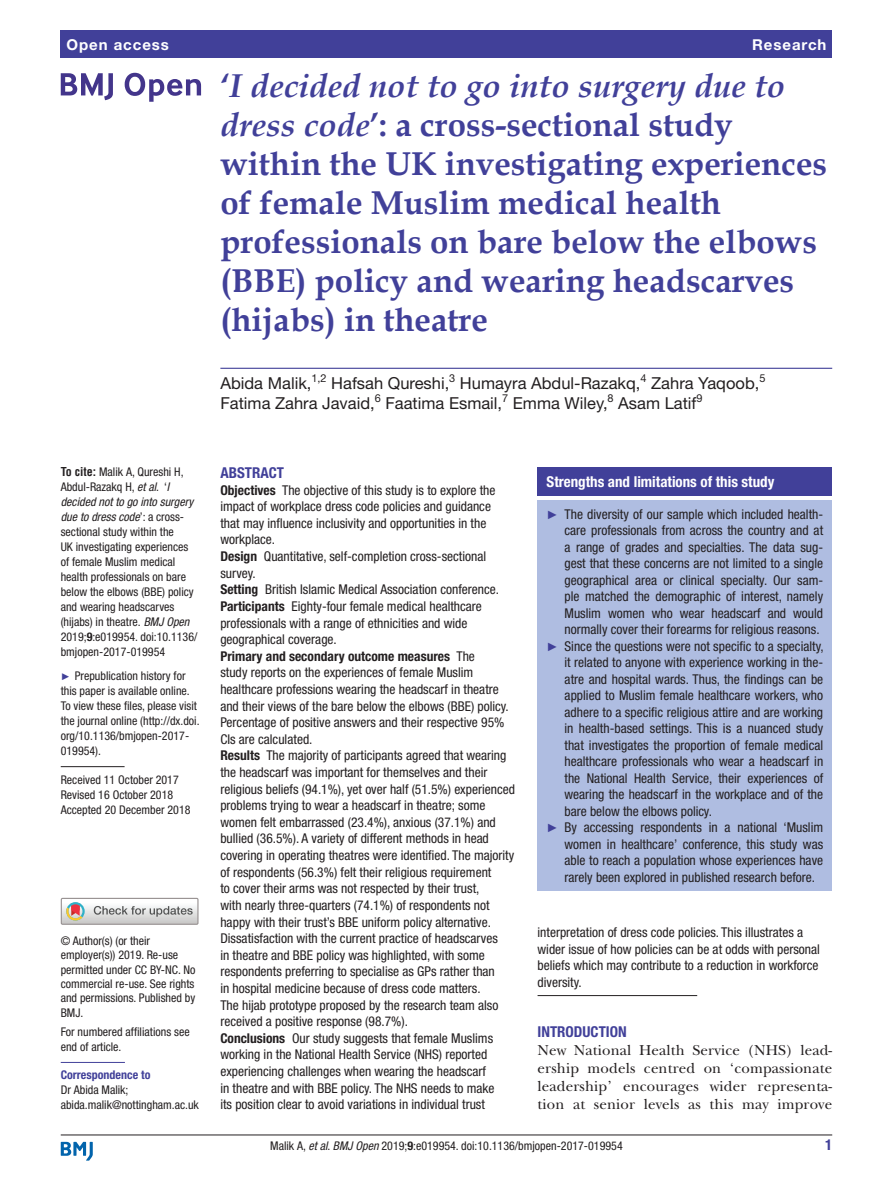
<style>
.page{position:relative;width:893px;height:1191px;background:#fff}
.page>*{position:absolute;margin:0;border:0;box-sizing:border-box;transform-origin:0 0}
.t1{font:700 33px/39px "Book Antiqua";color:#414099}
.t2{font:16.5px "Helvetica Neue LT Std";color:#231f20}
.t3{font:15px/18px "New Baskerville";letter-spacing:.01em;color:#231f20;text-align:justify}
.t4{font:700 condensed 15px "Helvetica Neue LT Std";color:#fff}
.t5{font:700 condensed 15px "Helvetica Neue LT Std";color:#414099}
.t6{font:700 15px "Helvetica Neue LT Std";letter-spacing:.065em;color:#fff}
.t7{font:condensed 13.5px/16.6px "Helvetica Neue LT Std";color:#231f20}
.t8{font:condensed 12px/15px "Helvetica Neue LT Std";color:#231f20}
.t9{font:700 condensed 12px "Helvetica Neue LT Std";color:#414099}
.t10{font:10.95px "Helvetica Neue LT Std";color:#231f20}
.s1{font-style:italic}
.s2{font-family:"Helvetica LT Std";font-weight:700}
.s3{font-weight:700}
.s4{font-family:"Arial";font-stretch:normal;font-size:9.75px;color:#414099}
.s5{font-family:"Arial";font-stretch:normal;font-size:12px;color:#414099}
</style>
<div class="page">
<hr style="left:61px;top:1134px;width:771px;height:1px;background:#231f20">
<svg style="left:61px;top:1141px;width:32px;height:19px"></svg>
<div style="left:61px;top:31px;width:771px;height:27px;background:#414099"></div>
<hr style="left:220px;top:368px;width:612px;height:1px;background:#414099">
<hr style="left:61px;top:766px;width:64px;height:1px;background:#231f20">
<hr style="left:61px;top:1062px;width:64px;height:1px;background:#414099">
<svg style="left:61px;top:73px;width:52px;height:27px"></svg>
<svg style="left:125px;top:73px;width:76px;height:29px"></svg>
<div style="left:61px;top:897px;width:138px;height:27px;border:1px solid #969090"></div>
<svg style="left:61px;top:898px;width:137px;height:26px"></svg>
<hr style="left:538px;top:995px;width:159px;height:1px;background:#231f20">
<div style="left:538px;top:467px;width:294px;height:29px;background:#414099"></div>
<div style="left:538px;top:500px;width:294px;height:391px;background:#afbde1"></div>
<p class="t6" style="left:66px;top:35px;width:104px">Open access</p>
<p class="t6" style="left:752px;top:35px;width:76px">Research</p>
<p class="t1" style="left:220px;top:66px;width:608px">‘<span class="s1">I decided not to go into surgery due to dress code</span>’: a cross-sectional study within the UK investigating experiences of female Muslim medical health professionals on bare below the elbows (BBE) policy and wearing headscarves (hijabs) in theatre</p>
<p class="t2" style="left:220px;top:374px;width:93px">Abida Malik,</p>
<p class="t10" style="left:311px;top:371px;width:17px">1,2</p>
<p class="t2" style="left:331px;top:374px;width:119px">Hafsah Qureshi,</p>
<p class="t10" style="left:449px;top:371px;width:8px">3</p>
<p class="t2" style="left:460px;top:374px;width:182px">Humayra Abdul-Razakq,</p>
<p class="t10" style="left:640px;top:371px;width:8px">4</p>
<p class="t2" style="left:651px;top:374px;width:110px">Zahra Yaqoob,</p>
<p class="t10" style="left:759px;top:371px;width:8px">5</p>
<p class="t2" style="left:220px;top:393px;width:156px">Fatima Zahra Javaid,</p>
<p class="t10" style="left:375px;top:391px;width:8px">6</p>
<p class="t2" style="left:385px;top:393px;width:118px">Faatima Esmail,</p>
<p class="t10" style="left:502px;top:391px;width:8px">7</p>
<p class="t2" style="left:513px;top:393px;width:96px">Emma Wiley,</p>
<p class="t10" style="left:608px;top:391px;width:8px">8</p>
<p class="t2" style="left:618px;top:393px;width:80px">Asam Latif</p>
<p class="t10" style="left:696px;top:391px;width:8px">9</p>
<p class="t8" style="left:61px;top:464px;width:138px"><span class="s2">To cite:</span> Malik A, Qureshi H,<br>Abdul-Razakq H, <span class="s1">et al</span>. ‘<span class="s1">I decided not to go into surgery due to dress code</span>’: a cross&shy;sectional study within the<br>UK investigating experiences of female Muslim medical health professionals on bare below the elbows (BBE) policy and wearing headscarves (hijabs) in theatre. <span class="s1">BMJ Open<br></span>2019;<span class="s3">9</span>:e019954. doi:10.1136/ bmjopen-2017-019954</p>
<p class="t8" style="left:61px;top:668px;width:140px"><span class="s4">►</span> Prepublication history for this paper is available online.<br>To view these files, please visit the journal online (http://dx.doi. org/10.1136/bmjopen-2017-<br>019954).</p>
<p class="t8" style="left:61px;top:771px;width:131px">Received 11 October 2017<br>Revised 16 October 2018<br>Accepted 20 December 2018</p>
<p class="t8" style="left:61px;top:933px;width:136px;line-height:14.4px">© Author(s) (or their employer(s)) 2019. Re-use permitted under CC BY-NC. No commercial re-use. See rights and permissions. Published by<br>BMJ.</p>
<p class="t8" style="left:61px;top:1024px;width:130px">For numbered affiliations see end of article.</p>
<p class="t9" style="left:61px;top:1067px;width:91px">Correspondence to</p>
<p class="t8" style="left:61px;top:1082px;width:140px">Dr Abida Malik; abida.malik@nottingham.ac.uk</p>
<p class="t5" style="left:220px;top:463px;width:65px">Abstract</p>
<p class="t7" style="left:220px;top:481px;width:296px"><span class="s3">Objectives</span> The objective of this study is to explore the impact of workplace dress code policies and guidance<br>that may influence inclusivity and opportunities in the workplace.<br><span class="s3">Design</span> Quantitative, self-completion cross-sectional survey.<br><span class="s3">Setting</span> British Islamic Medical Association conference.<br><span class="s3">Participants</span> Eighty-four female medical healthcare professionals with a range of ethnicities and wide geographical coverage.<br><span class="s3">Primary and secondary outcome measures</span> The<br>study reports on the experiences of female Muslim healthcare professions wearing the headscarf in theatre and their views of the bare below the elbows (BBE) policy.<br>Percentage of positive answers and their respective 95% CIs are calculated.<br><span class="s3">Results</span> The majority of participants agreed that wearing the headscarf was important for themselves and their religious beliefs (94.1%), yet over half (51.5%) experienced problems trying to wear a headscarf in theatre; some women felt embarrassed (23.4%), anxious (37.1%) and bullied (36.5%). A variety of different methods in head covering in operating theatres were identified. The majority of respondents (56.3%) felt their religious requirement<br>to cover their arms was not respected by their trust,<br>with nearly three-quarters (74.1%) of respondents not happy with their trust’s BBE uniform policy alternative.<br>Dissatisfaction with the current practice of headscarves<br>in theatre and BBE policy was highlighted, with some respondents preferring to specialise as GPs rather than<br>in hospital medicine because of dress code matters.<br>The hijab prototype proposed by the research team also received a positive response (98.7%).<br><span class="s3">Conclusions</span> Our study suggests that female Muslims working in the National Health Service (NHS) reported experiencing challenges when wearing the headscarf<br>in theatre and with BBE policy. The NHS needs to make<br>its position clear to avoid variations in individual trust</p>
<p class="t4" style="left:547px;top:472px;width:229px">Strengths and limitations of this study</p>
<p class="t7" style="left:547px;top:505px;width:278px"><span class="s5">►</span> The diversity of our sample which included health-</p>
<p class="t7" style="left:565px;top:522px;width:260px">care professionals from across the country and at</p>
<p class="t7" style="left:565px;top:538px;width:260px">a range of grades and specialties. The data sug-</p>
<p class="t7" style="left:565px;top:555px;width:260px">gest that these concerns are not limited to a single</p>
<p class="t7" style="left:565px;top:571px;width:260px">geographical area or clinical specialty. Our sam-</p>
<p class="t7" style="left:565px;top:588px;width:260px">ple matched the demographic of interest, namely</p>
<p class="t7" style="left:565px;top:604px;width:260px">Muslim women who wear headscarf and would</p>
<p class="t7" style="left:565px;top:621px;width:257px">normally cover their forearms for religious reasons.</p>
<p class="t7" style="left:547px;top:637px;width:279px"><span class="s5">►</span> Since the questions were not specific to a specialty,</p>
<p class="t7" style="left:565px;top:654px;width:260px">it related to anyone with experience working in the-</p>
<p class="t7" style="left:565px;top:670px;width:260px">atre and hospital wards. Thus, the findings can be</p>
<p class="t7" style="left:565px;top:687px;width:260px">applied to Muslim female healthcare workers, who</p>
<p class="t7" style="left:565px;top:703px;width:260px">adhere to a specific religious attire and are working</p>
<p class="t7" style="left:565px;top:720px;width:260px">in health-based settings. This is a nuanced study</p>
<p class="t7" style="left:565px;top:736px;width:260px">that investigates the proportion of female medical</p>
<p class="t7" style="left:565px;top:753px;width:260px">healthcare professionals who wear a headscarf in</p>
<p class="t7" style="left:565px;top:769px;width:260px">the National Health Service, their experiences of</p>
<p class="t7" style="left:565px;top:786px;width:260px">wearing the headscarf in the workplace and of the</p>
<p class="t7" style="left:565px;top:802px;width:149px">bare below the elbows policy.</p>
<p class="t7" style="left:547px;top:819px;width:278px"><span class="s5">►</span> By accessing respondents in a national ‘Muslim</p>
<p class="t7" style="left:565px;top:835px;width:260px">women in healthcare’ conference, this study was</p>
<p class="t7" style="left:565px;top:852px;width:260px">able to reach a population whose experiences have</p>
<p class="t7" style="left:565px;top:868px;width:252px">rarely been explored in published research before.</p>
<p class="t7" style="left:538px;top:924px;width:284px">interpretation of dress code policies. This illustrates a wider issue of how policies can be at odds with personal beliefs which may contribute to a reduction in workforce diversity.</p>
<p class="t5" style="left:538px;top:1023px;width:91px">Introduction</p>
<p class="t3" style="left:538px;top:1041px;width:296px">New National Health Service (NHS) lead&shy;ership models centred on ‘compassionate leadership’ encourages wider representa&shy;tion at senior levels as this may improve</p>
<p class="t8" style="left:270px;top:1137px;width:354px">Malik A, <span class="s1">et al</span>. <span class="s1">BMJ Open</span> 2019;<span class="s3">9</span>:e019954. doi:10.1136/bmjopen-2017-019954</p>
<p class="t5" style="left:825px;top:1135px;width:9px">1</p>
</div>
